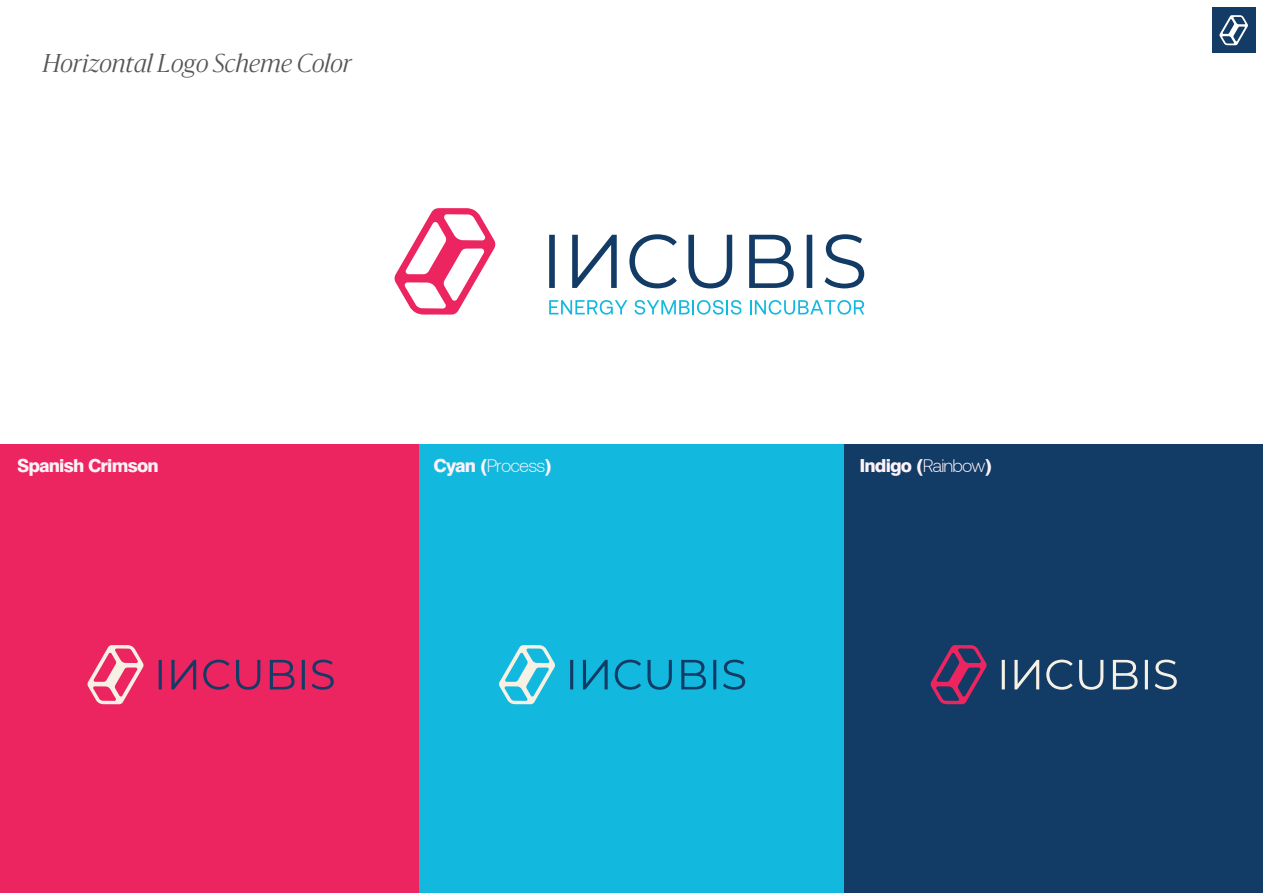
<style>
.page{position:relative;width:1263px;height:893px;background:#fff}
.page>*{position:absolute;margin:0;border:0;box-sizing:border-box;transform-origin:0 0}
.t1{font:italic 300 24px "Sanomat";letter-spacing:.01em;color:#545854}
.t2{font:800 18px "Swiss 721 BT";letter-spacing:-.05em;color:#fdf2f7}
.t3{font:300 18px "Aeonik";letter-spacing:-.05em;color:#fdf2f7}
.s1{font-family:"Swiss 721 BT";font-weight:800}
.s2{font-family:"Aeonik";font-weight:300}
</style>
<div class="page">
<div style="left:2px;top:444px;width:1259px;height:449px;background:#13b8df"></div>
<div style="left:844px;top:444px;width:419px;height:449px;background:#123b66"></div>
<div style="left:0;top:444px;width:418px;height:449px;background:#ec2460"></div>
<svg style="left:88px;top:645px;width:55px;height:59px"></svg>
<svg style="left:159px;top:660px;width:175px;height:30px"></svg>
<svg style="left:499px;top:645px;width:56px;height:59px"></svg>
<svg style="left:570px;top:660px;width:175px;height:30px"></svg>
<svg style="left:930px;top:645px;width:56px;height:59px"></svg>
<svg style="left:1002px;top:660px;width:175px;height:30px"></svg>
<svg style="left:395px;top:208px;width:100px;height:107px"></svg>
<svg style="left:549px;top:234px;width:315px;height:54px"></svg>
<svg style="left:549px;top:300px;width:78px;height:15px"></svg>
<svg style="left:634px;top:300px;width:107px;height:15px"></svg>
<svg style="left:750px;top:300px;width:114px;height:15px"></svg>
<div style="left:1212px;top:8px;width:44px;height:44px;background:#123b66"></div>
<svg style="left:1219px;top:15px;width:29px;height:30px"></svg>
<h1 class="t1" style="left:43px;top:46px;width:311px">Horizontal Logo Scheme Color</h1>
<p class="t2" style="left:17px;top:455px;width:143px">Spanish Crimson</p>
<p class="t3" style="left:433px;top:456px;width:120px"><span class="s1">Cyan (</span>Process<span class="s1">)</span></p>
<p class="t2" style="left:859px;top:455px;width:135px">Indigo (<span class="s2">Rainbow</span>)</p>
</div>
